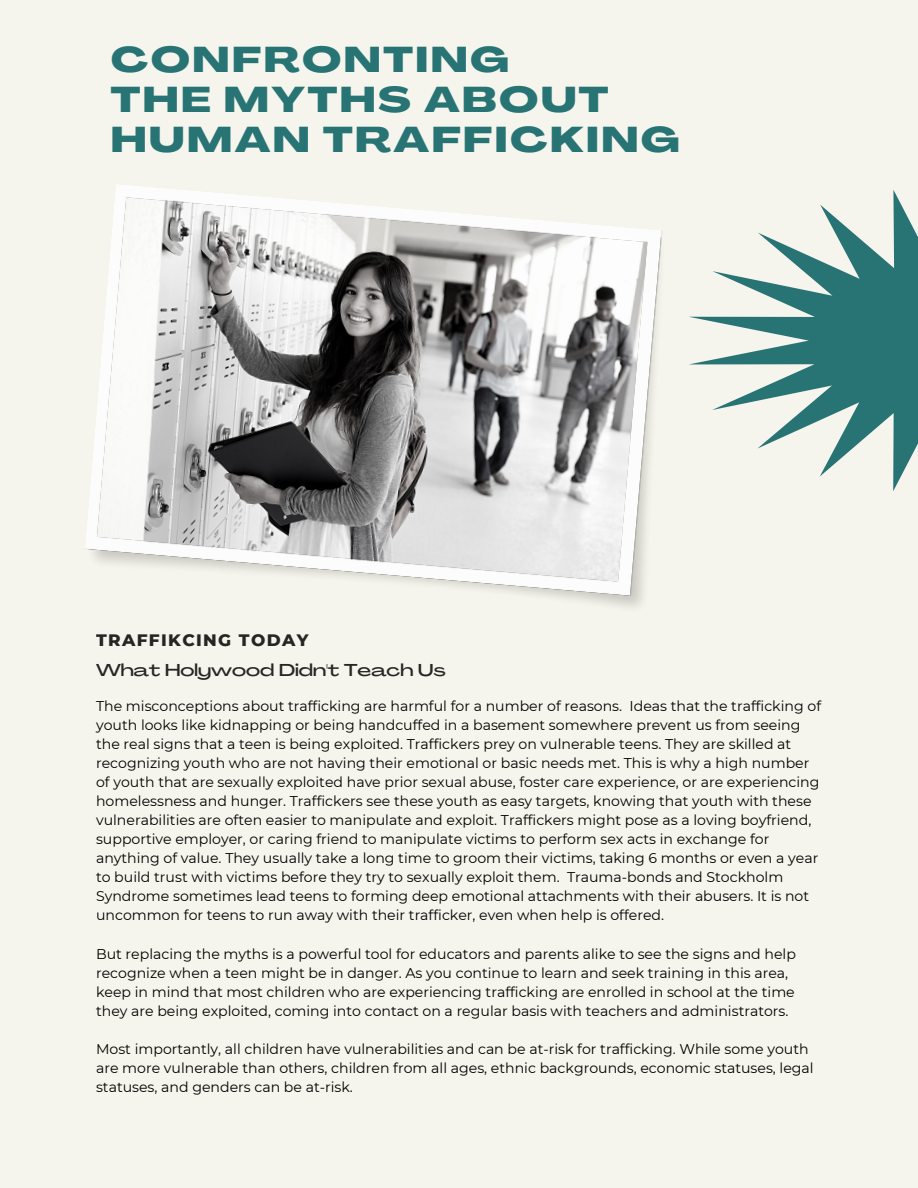
<style>
.page{position:relative;width:918px;height:1188px;background:#f5f5ed}
.page>*{position:absolute;margin:0;border:0;box-sizing:border-box;transform-origin:0 0}
.t1{font:800 35.25px/40.2px "Agrandir Grand";letter-spacing:.07em;color:#287474}
.t2{font:500 16.95px "Agrandir Grand";color:#000}
.t3{font:800 16.95px "Montserrat";letter-spacing:.08em;color:#000}
.t4{font:14.1px/19px "Montserrat";color:#000}
</style>
<div class="page">
<img style="left:85px;top:184px;width:578px;height:423px">
<svg style="left:689px;top:190px;width:229px;height:301px"></svg>
<h1 class="t1" style="left:111px;top:43px;width:571px">CONFRONTING<br>THE MYTHS ABOUT<br>HUMAN TRAFFICKING</h1>
<p class="t3" style="left:96px;top:629px;width:214px">TRAFFIKCING TODAY</p>
<p class="t2" style="left:96px;top:664px;width:351px">What Holywood Didn't Teach Us</p>
<p class="t4" style="left:96px;top:696px;width:727px">The misconceptions about trafficking are harmful for a number of reasons. Ideas that the trafficking of youth looks like kidnapping or being handcuffed in a basement somewhere prevent us from seeing the real signs that a teen is being exploited. Traffickers prey on vulnerable teens. They are skilled at recognizing youth who are not having their emotional or basic needs met. This is why a high number of youth that are sexually exploited have prior sexual abuse, foster care experience, or are experiencing homelessness and hunger. Traffickers see these youth as easy targets, knowing that youth with these vulnerabilities are often easier to manipulate and exploit. Traffickers might pose as a loving boyfriend, supportive employer, or caring friend to manipulate victims to perform sex acts in exchange for anything of value. They usually take a long time to groom their victims, taking 6 months or even a year to build trust with victims before they try to sexually exploit them. Trauma-bonds and Stockholm Syndrome sometimes lead teens to forming deep emotional attachments with their abusers. It is not uncommon for teens to run away with their trafficker, even when help is offered.</p>
<p class="t4" style="left:96px;top:944px;width:701px">But replacing the myths is a powerful tool for educators and parents alike to see the signs and help recognize when a teen might be in danger. As you continue to learn and seek training in this area, keep in mind that most children who are experiencing trafficking are enrolled in school at the time they are being exploited, coming into contact on a regular basis with teachers and administrators.</p>
<p class="t4" style="left:96px;top:1039px;width:719px">Most importantly, all children have vulnerabilities and can be at-risk for trafficking. While some youth are more vulnerable than others, children from all ages, ethnic backgrounds, economic statuses, legal statuses, and genders can be at-risk.</p>
</div>
